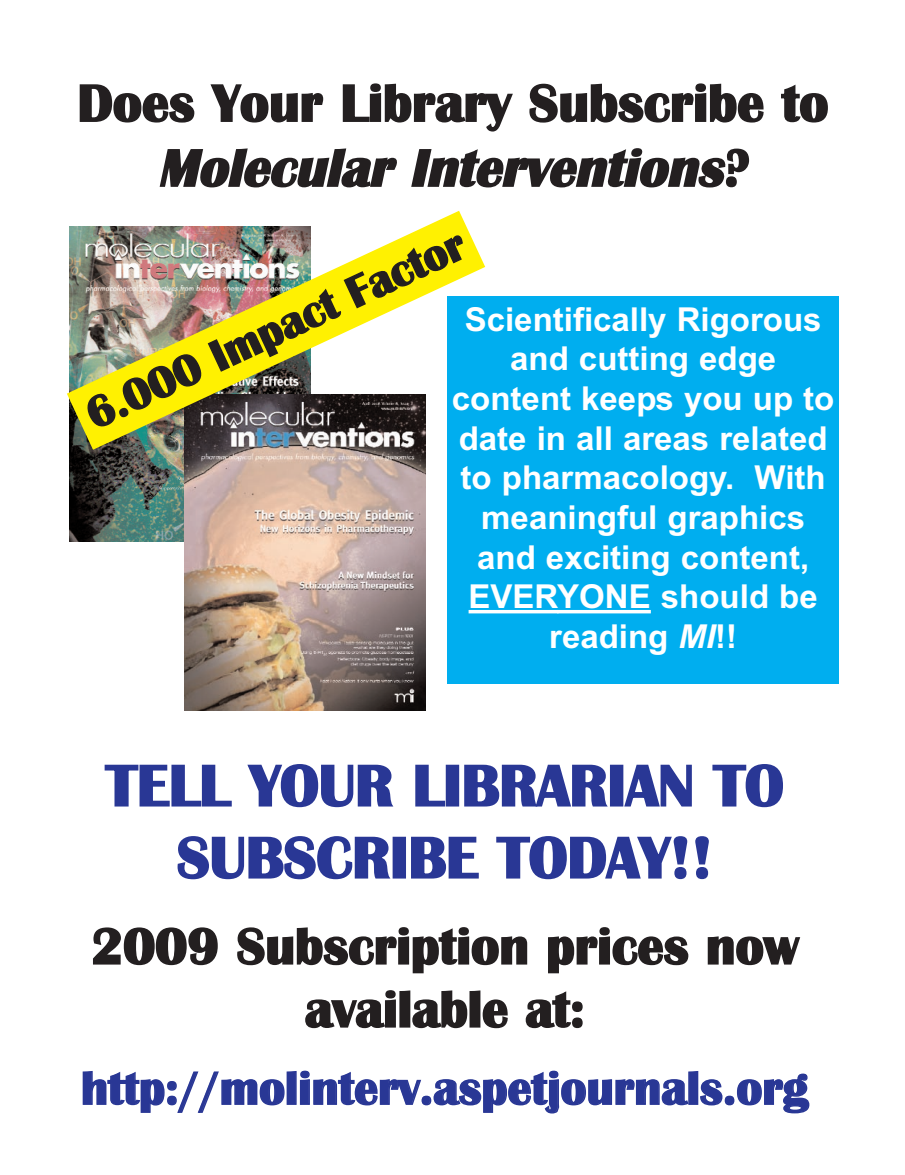
<style>
.page{position:relative;width:905px;height:1175px;background:#fff}
.page>*{position:absolute;margin:0;border:0;box-sizing:border-box;transform-origin:0 0}
.t1{font:700 60px/72px "Britannic";color:#293795;text-align:center}
.t2{font:700 54px/64.8px "Britannic";color:#231f20;text-align:center}
.t3{font:700 52.5px/63px "Britannic";color:#231f20;text-align:center}
.t4{font:700 48px "Britannic";color:#293795}
.t5{font:700 45px "Britannic";color:#231f20}
.t6{font:700 33px/39.6px "Arial";color:#fff;text-align:center}
.s1{font-style:italic}
</style>
<div class="page">
<svg style="left:79px;top:84px;width:116px;height:39px"></svg>
<svg style="left:210px;top:84px;width:114px;height:39px"></svg>
<svg style="left:342px;top:83px;width:171px;height:49px"></svg>
<svg style="left:529px;top:83px;width:235px;height:40px"></svg>
<svg style="left:781px;top:84px;width:47px;height:39px"></svg>
<svg style="left:159px;top:148px;width:238px;height:40px"></svg>
<svg style="left:411px;top:148px;width:338px;height:40px"></svg>
<img style="left:69px;top:450px;width:115px;height:91px">
<img style="left:184px;top:450px;width:241px;height:260px">
<div style="left:447px;top:296px;width:392px;height:387px;background:#00aeef"></div>
<hr style="left:468px;top:610px;width:90px;height:3px;background:#fff">
<hr style="left:557px;top:610px;width:93px;height:3px;background:#fff">
<img style="left:67px;top:211px;width:418px;height:239px">
<img style="left:86px;top:234px;width:378px;height:194px">
<svg style="left:104px;top:764px;width:128px;height:43px"></svg>
<svg style="left:247px;top:764px;width:147px;height:44px"></svg>
<svg style="left:415px;top:764px;width:31px;height:43px"></svg>
<div style="left:446px;top:764px;width:13px;height:42px;border:2px solid #293795"></div>
<svg style="left:464px;top:764px;width:144px;height:43px"></svg>
<div style="left:610px;top:764px;width:13px;height:42px;border:2px solid #293795"></div>
<svg style="left:623px;top:764px;width:69px;height:43px"></svg>
<svg style="left:712px;top:764px;width:71px;height:44px"></svg>
<svg style="left:177px;top:836px;width:214px;height:44px"></svg>
<div style="left:392px;top:836px;width:14px;height:42px;border:2px solid #293795"></div>
<svg style="left:411px;top:836px;width:68px;height:43px"></svg>
<svg style="left:496px;top:836px;width:192px;height:44px"></svg>
<svg style="left:695px;top:836px;width:14px;height:44px"></svg>
<svg style="left:93px;top:927px;width:125px;height:39px"></svg>
<svg style="left:237px;top:927px;width:291px;height:47px"></svg>
<svg style="left:548px;top:927px;width:141px;height:47px"></svg>
<svg style="left:707px;top:936px;width:94px;height:30px"></svg>
<svg style="left:305px;top:990px;width:203px;height:39px"></svg>
<svg style="left:525px;top:991px;width:58px;height:37px"></svg>
<svg style="left:82px;top:1070px;width:340px;height:43px"></svg>
<div style="left:421px;top:1095px;width:10px;height:10px;border:1px solid #293795;border-radius:50%"></div>
<svg style="left:433px;top:1070px;width:290px;height:44px"></svg>
<div style="left:724px;top:1095px;width:10px;height:10px;border:1px solid #293795;border-radius:50%"></div>
<svg style="left:737px;top:1073px;width:73px;height:41px"></svg>
<h2 class="t2" style="left:77px;top:71px;width:752px">Does Your Library Subscribe to<br><span class="s1">Molecular Interventions</span>?</h2>
<h3 class="t5" style="left:77px;top:393px;width:415px;rotate:-25deg">6.000 Impact Factor</h3>
<p class="t6" style="left:452px;top:300px;width:384px">Scientifically Rigorous and cutting edge content keeps you up to date in all areas related to pharmacology. With meaningful graphics and exciting content,<br>EVERYONE should be reading <span class="s1">MI</span>!!</p>
<h1 class="t1" style="left:106px;top:750px;width:679px">TELL YOUR LIBRARIAN TO<br>SUBSCRIBE TODAY!!</h1>
<h3 class="t3" style="left:91px;top:915px;width:708px">2009 Subscription prices now available at:</h3>
<h3 class="t4" style="left:81px;top:1061px;width:729px">http://molinterv.aspetjournals.org</h3>
</div>
